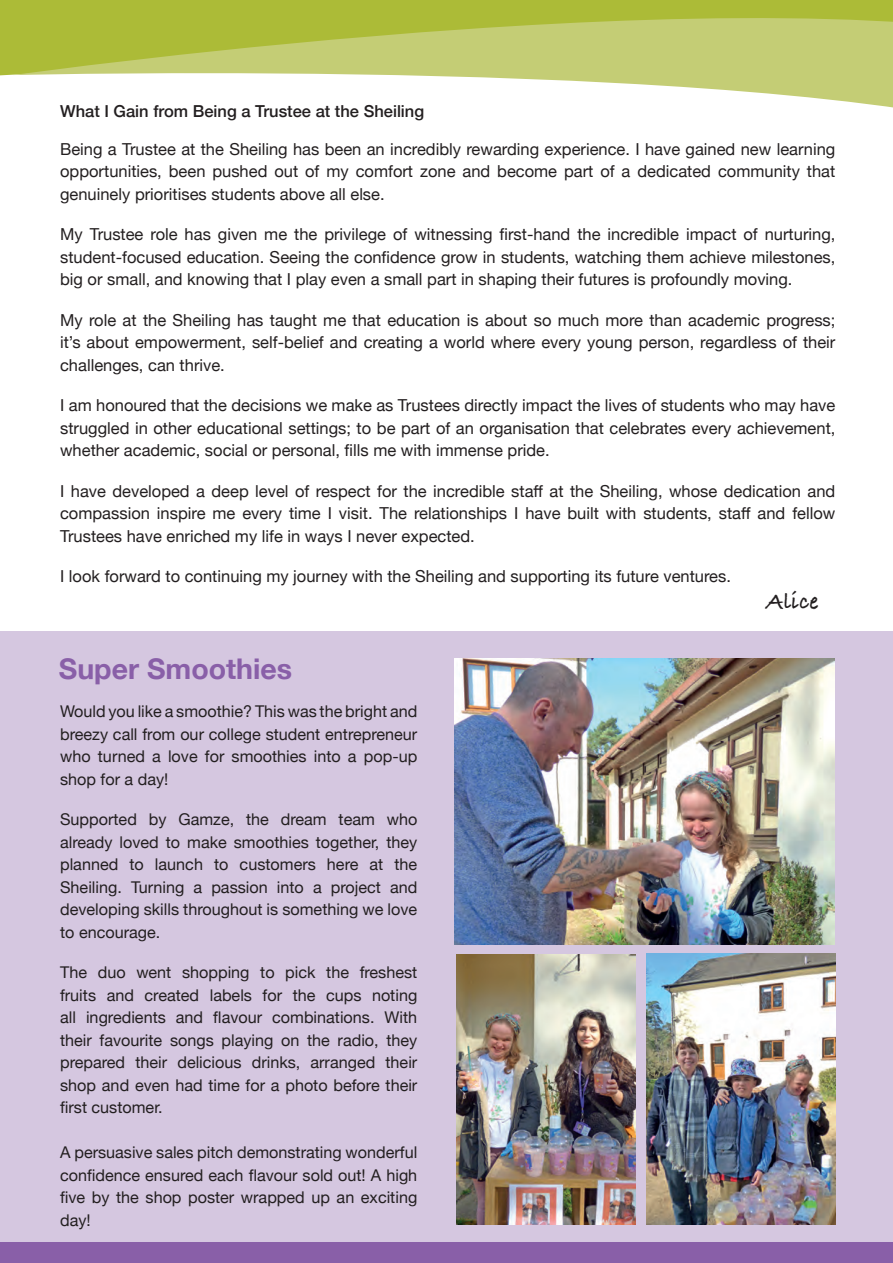
<style>
.page{position:relative;width:893px;height:1263px;background:#fff}
.page>*{position:absolute;margin:0;border:0;box-sizing:border-box;transform-origin:0 0}
.t1{font:700 28.5px "Helvetica Neue";color:#895fa8}
.t2{font:700 24px "Bradley Hand ITCTT";color:#231f20}
.t3{font:16.5px/22.5px "Helvetica Neue";color:#231f20;text-align:justify}
.t4{font:500 16.5px "Helvetica Neue";color:#231f20}
.t5{font:16.2px/22.5px "Helvetica Neue";color:#231f20;text-align:justify}
</style>
<div class="page">
<svg style="left:13px;top:0;width:880px;height:108px"></svg>
<div style="left:0;top:1242px;width:893px;height:21px;background:#895fa8"></div>
<div style="left:0;top:631px;width:893px;height:612px;background:#d5c7e0"></div>
<img style="left:455px;top:658px;width:379px;height:286px">
<img style="left:457px;top:954px;width:178px;height:270px">
<img style="left:646px;top:954px;width:190px;height:270px">
<p class="t4" style="left:60px;top:98px;width:366px">What I Gain from Being a Trustee at the Sheiling</p>
<p class="t3" style="left:60px;top:138px;width:777px">Being a Trustee at the Sheiling has been an incredibly rewarding experience. I have gained new learning opportunities, been pushed out of my comfort zone and become part of a dedicated community that genuinely prioritises students above all else.</p>
<p class="t3" style="left:60px;top:224px;width:777px">My Trustee role has given me the privilege of witnessing first-hand the incredible impact of nurturing, student-focused education. Seeing the confidence grow in students, watching them achieve milestones, big or small, and knowing that I play even a small part in shaping their futures is profoundly moving.</p>
<p class="t3" style="left:60px;top:309px;width:777px">My role at the Sheiling has taught me that education is about so much more than academic progress; it’s about empowerment, self-belief and creating a world where every young person, regardless of their challenges, can thrive.</p>
<p class="t3" style="left:60px;top:395px;width:777px">I am honoured that the decisions we make as Trustees directly impact the lives of students who may have struggled in other educational settings; to be part of an organisation that celebrates every achievement, whether academic, social or personal, fills me with immense pride.</p>
<p class="t3" style="left:60px;top:480px;width:777px">I have developed a deep level of respect for the incredible staff at the Sheiling, whose dedication and compassion inspire me every time I visit. The relationships I have built with students, staff and fellow Trustees have enriched my life in ways I never expected.</p>
<p class="t3" style="left:60px;top:566px;width:672px">I look forward to continuing my journey with the Sheiling and supporting its future ventures.</p>
<h1 class="t1" style="left:59px;top:646px;width:235px">Super Smoothies</h1>
<p class="t5" style="left:60px;top:701px;width:359px">Would you like a smoothie? This was the bright and breezy call from our college student entrepreneur who turned a love for smoothies into a pop-up shop for a day!</p>
<p class="t5" style="left:60px;top:809px;width:359px">Supported by Gamze, the dream team who already loved to make smoothies together, they planned to launch to customers here at the Sheiling. Turning a passion into a project and developing skills throughout is something we love to encourage.</p>
<p class="t5" style="left:60px;top:962px;width:359px">The duo went shopping to pick the freshest fruits and created labels for the cups noting all ingredients and flavour combinations. With their favourite songs playing on the radio, they prepared their delicious drinks, arranged their shop and even had time for a photo before their first customer.</p>
<p class="t5" style="left:60px;top:1142px;width:359px">A persuasive sales pitch demonstrating wonderful confidence ensured each flavour sold out! A high five by the shop poster wrapped up an exciting day!</p>
<h2 class="t2" style="left:766px;top:583px;width:54px">Alice</h2>
</div>
